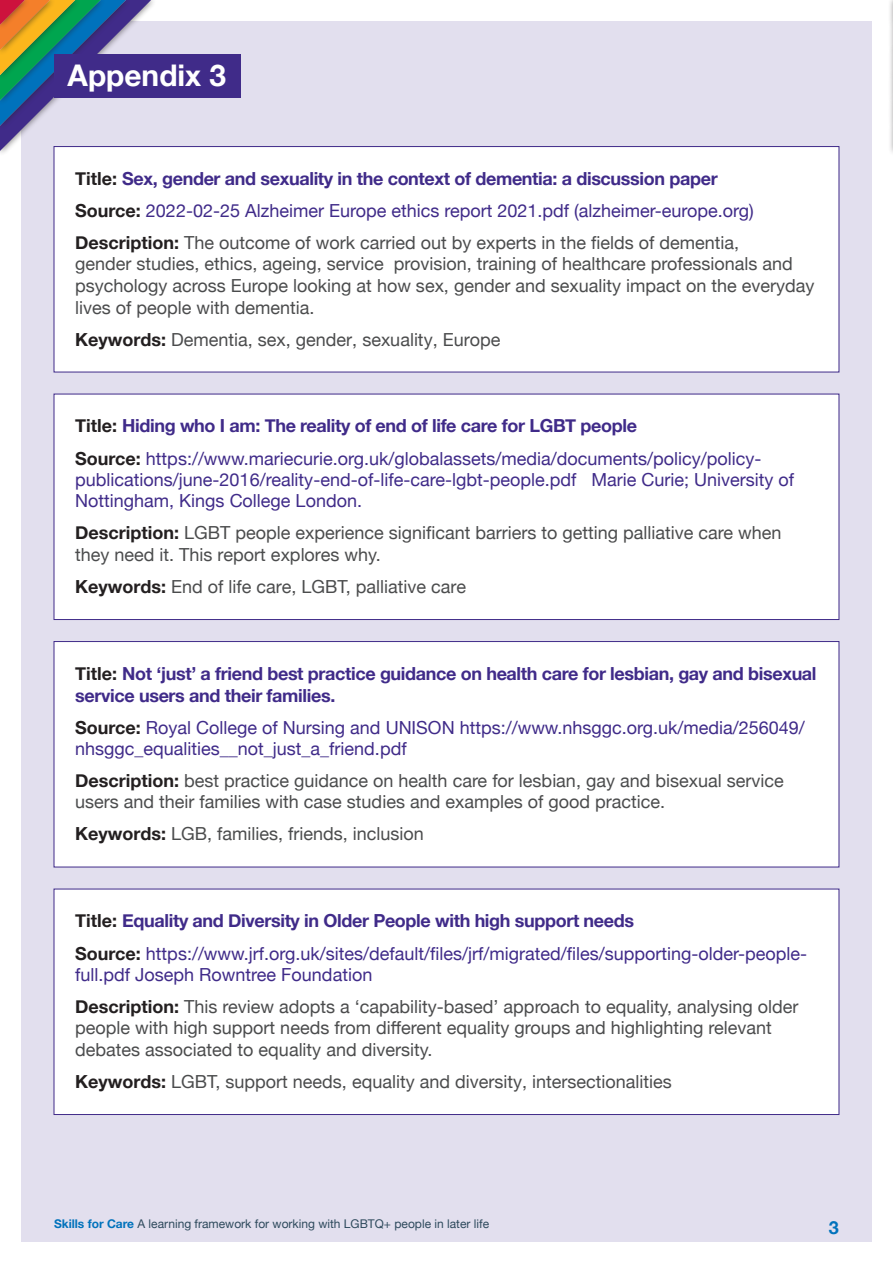
<style>
.page{position:relative;width:893px;height:1263px;background:#fff}
.page>*{position:absolute;margin:0;border:0;box-sizing:border-box;transform-origin:0 0}
.t1{font:700 29.85px "Helvetica Neue";color:#fff}
.t2{font:18px/21.6px "Helvetica Neue";color:#4b4c4d}
.t3{font:18px/32.1px "Helvetica Neue";color:#402b89}
.t4{font:700 18px/21.6px "Helvetica Neue";letter-spacing:-.02em;color:#402b89}
.t5{font:700 18px "Helvetica Neue";color:#0072bc}
.t6{font:12px "Helvetica Neue";color:#2d495c}
.s1{font-weight:700;color:#231f20}
.s2{font-weight:700}
.s3{color:#4b4c4d}
.s4{font-family:"Helvetica Neue LT Std"}
.s5{color:#231f20}
.s6{color:#402b89}
.s7{font-weight:700;color:#0072bc}
</style>
<div class="page">
<div style="left:21px;top:21px;width:851px;height:1221px;background:#e2dfee"></div>
<div style="left:0;top:0;width:157px;height:157px;background:#231f20;opacity:.5"></div>
<svg style="left:0;top:0;width:151px;height:151px"></svg>
<div style="left:888px;top:0;width:5px;height:157px;background:#231f20;opacity:.5"></div>
<div style="left:888px;top:0;width:5px;height:131px;background:#f1f0f0"></div>
<div style="left:888px;top:0;width:5px;height:31px;background:#231f20;opacity:.5"></div>
<svg style="left:892px;top:0;width:1px;height:151px"></svg>
<div style="left:54px;top:54px;width:186px;height:43px;background:#402b89"></div>
<div style="left:54px;top:146px;width:785px;height:226px;background:#fff;border:1px solid #402b89"></div>
<div style="left:54px;top:394px;width:785px;height:226px;background:#fff;border:1px solid #402b89"></div>
<div style="left:54px;top:641px;width:785px;height:226px;background:#fff;border:1px solid #402b89"></div>
<div style="left:54px;top:889px;width:785px;height:226px;background:#fff;border:1px solid #402b89"></div>
<h1 class="t1" style="left:68px;top:52px;width:160px">Appendix 3</h1>
<p class="t3" style="left:75px;top:164px;width:680px"><span class="s1">Title:</span> <span class="s2">Sex, gender and sexuality in the context of dementia: a discussion paper<br></span><span class="s1">Source:</span> 2022-02-25 Alzheimer Europe ethics report 2021.pdf (alzheimer-europe.org)<br><span class="s1">Description:</span> <span class="s3">The outcome of work carried out by experts in the fields of dementia,</span></p>
<p class="t2" style="left:75px;top:254px;width:741px">gender studies, ethics, ageing, service provision, training of healthcare professionals and psychology across Europe looking at how sex, gender and sexuality impact on the everyday lives of people with dementia.</p>
<p class="t2" style="left:75px;top:329px;width:427px"><span class="s1">Keywords:</span> Dementia<span class="s4">,</span> sex<span class="s4">,</span> gender<span class="s4">,</span> sexuality<span class="s4">,</span> Europe</p>
<p class="t3" style="left:75px;top:411px;width:688px"><span class="s1">Title:</span> <span class="s2">Hiding who I am: The reality of end of life care for LGBT people<br></span><span class="s1">Source:</span> https://www.mariecurie.org.uk/globalassets/media/documents/policy/policy-</p>
<p class="t3" style="left:75px;top:470px;width:720px;line-height:21.6px">publications/june-2016/reality-end-of-life-care-lgbt-people.pdf Marie Curie; University of<br>Nottingham, Kings College London.</p>
<p class="t2" style="left:75px;top:523px;width:708px;line-height:21.1px"><span class="s1">Description:</span> LGBT people experience significant barriers to getting palliative care when they need it. This report explores why.</p>
<p class="t2" style="left:75px;top:576px;width:392px"><span class="s1">Keywords:</span> End of life care<span class="s4">,</span> LGBT<span class="s4">,</span> palliative care</p>
<p class="t4" style="left:75px;top:663px;width:743px"><span class="s5">Title:</span> Not ‘just’ a friend best practice guidance on health care for lesbian, gay and bisexual service users and their families.</p>
<p class="t3" style="left:75px;top:718px;width:731px;line-height:21.1px"><span class="s1">Source:</span> Royal College of Nursing and UNISON https://www.nhsggc.org.uk/media/256049/ nhsggc_equalities__not_just_a_friend.pdf</p>
<p class="t2" style="left:75px;top:771px;width:710px;line-height:21.1px"><span class="s1">Description:</span> best practice guidance on health care for lesbian, gay and bisexual service users and their families with case studies and examples of good practice.</p>
<p class="t2" style="left:75px;top:824px;width:350px"><span class="s1">Keywords:</span> LGB<span class="s4">,</span> families<span class="s4">,</span> friends<span class="s4">,</span> inclusion</p>
<p class="t3" style="left:75px;top:906px;width:733px"><span class="s1">Title:</span> <span class="s2">Equality and Diversity in Older People with high support needs<br></span><span class="s1">Source:</span> https://www.jrf.org.uk/sites/default/files/jrf/migrated/files/supporting-older-people-</p>
<p class="t2" style="left:75px;top:959px;width:725px;line-height:32.1px"><span class="s6">full.pdf Joseph Rowntree Foundation<br></span><span class="s1">Description:</span> This review adopts a ‘capability-based’ approach to equality, analysing older</p>
<p class="t2" style="left:75px;top:1018px;width:698px">people with high support needs from different equality groups and highlighting relevant debates associated to equality and diversity.</p>
<p class="t2" style="left:75px;top:1071px;width:598px"><span class="s1">Keywords:</span> LGBT<span class="s4">,</span> support needs<span class="s4">,</span> equality and diversity<span class="s4">,</span> intersectionalities</p>
<p class="t6" style="left:54px;top:1215px;width:437px"><span class="s7">Skills for Care</span> A learning framework for working with LGBTQ+ people in later life</p>
<p class="t5" style="left:829px;top:1213px;width:12px">3</p>
</div>
